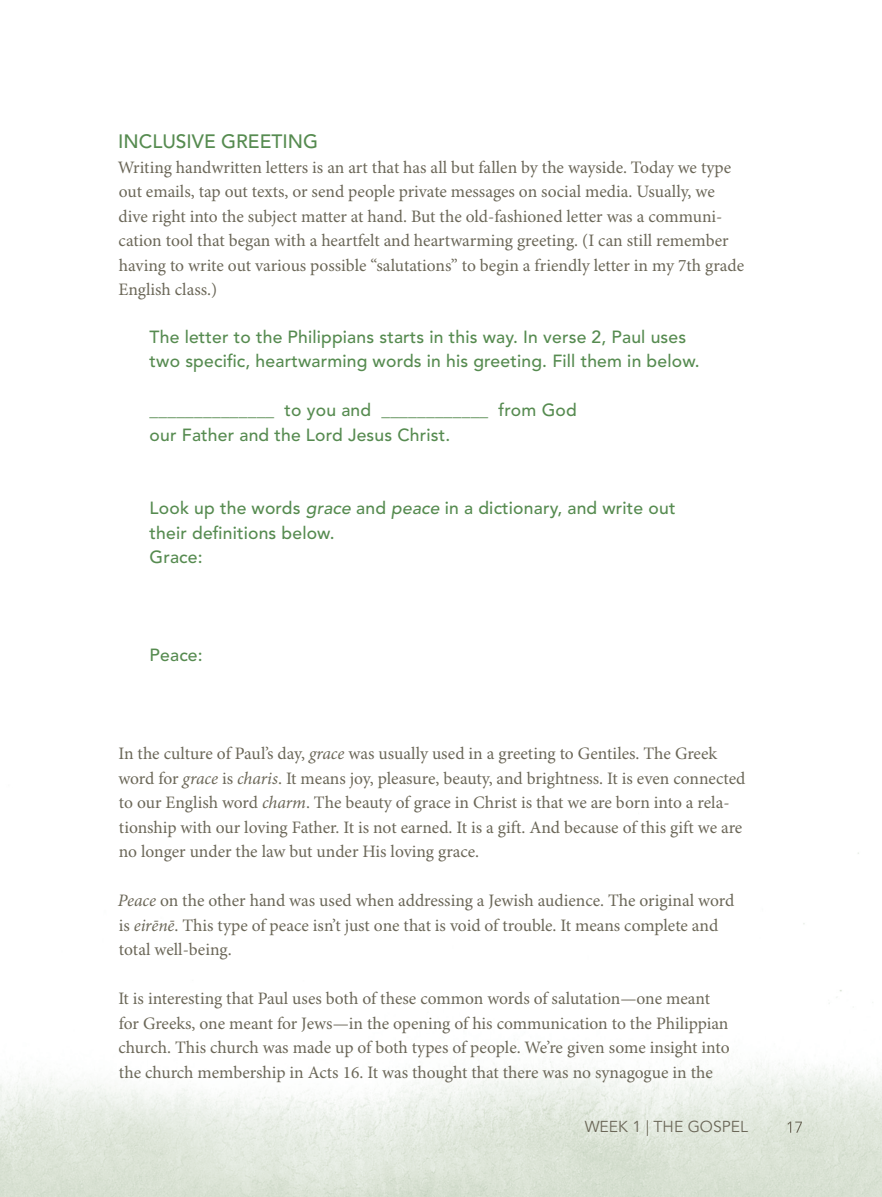
<style>
.page{position:relative;width:882px;height:1197px;background:#fff}
.page>*{position:absolute;margin:0;border:0;box-sizing:border-box;transform-origin:0 0}
.t1{font:500 19.25px "Avenir LT Std";color:#568b50}
.t2{font:17.5px/24.5px "Minion Pro";letter-spacing:-.005em;color:#6b6758}
.t3{font:500 17.5px/24.5px "Avenir LT Std";letter-spacing:.01em;color:#568b50}
.t4{font:15.75px "Avenir LT Std";color:#6b6758}
.s1{font-style:italic}
</style>
<div class="page">
<img style="left:0;top:806px;width:882px;height:391px">
<img style="left:787px;top:1122px;width:15px;height:11px">
<p class="t1" style="left:118px;top:131px;width:202px">INCLUSIVE GREETING</p>
<p class="t2" style="left:118px;top:156px;width:628px">Writing handwritten letters is an art that has all but fallen by the wayside. Today we type out emails, tap out texts, or send people private messages on social media. Usually, we dive right into the subject matter at hand. But the old-fashioned letter was a communi&shy;cation tool that began with a heartfelt and heartwarming greeting. (I can still remember having to write out various possible “salutations” to begin a friendly letter in my 7th grade English class.)</p>
<p class="t3" style="left:150px;top:325px;width:552px">The letter to the Philippians starts in this way. In verse 2, Paul uses two specific, heartwarming words in his greeting. Fill them in below.</p>
<p class="t3" style="left:150px;top:399px;width:429px">______________ to you and ____________ from God our Father and the Lord Jesus Christ.</p>
<p class="t3" style="left:150px;top:497px;width:527px">Look up the words <span class="s1">grace</span> and <span class="s1">peace</span> in a dictionary, and write out their definitions below.<br>Grace:</p>
<p class="t3" style="left:150px;top:644px;width:55px">Peace:</p>
<p class="t2" style="left:118px;top:742px;width:629px">In the culture of Paul’s day, <span class="s1">grace</span> was usually used in a greeting to Gentiles. The Greek word for <span class="s1">grace</span> is <span class="s1">charis</span>. It means joy, pleasure, beauty, and brightness. It is even connected to our English word <span class="s1">charm</span>. The beauty of grace in Christ is that we are born into a rela&shy;tionship with our loving Father. It is not earned. It is a gift. And because of this gift we are no longer under the law but under His loving grace.</p>
<p class="t2" style="left:118px;top:889px;width:618px"><span class="s1">Peace</span> on the other hand was used when addressing a Jewish audience. The original word is <span class="s1">eirēnē</span>. This type of peace isn’t just one that is void of trouble. It means complete and total well-being.</p>
<p class="t2" style="left:118px;top:987px;width:613px">It is interesting that Paul uses both of these common words of salutation—one meant for Greeks, one meant for Jews—in the opening of his communication to the Philippian church. This church was made up of both types of people. We’re given some insight into the church membership in Acts 16. It was thought that there was no synagogue in the</p>
<p class="t4" style="left:585px;top:1118px;width:165px">WEEK 1 | THE GOSPEL</p>
</div>
